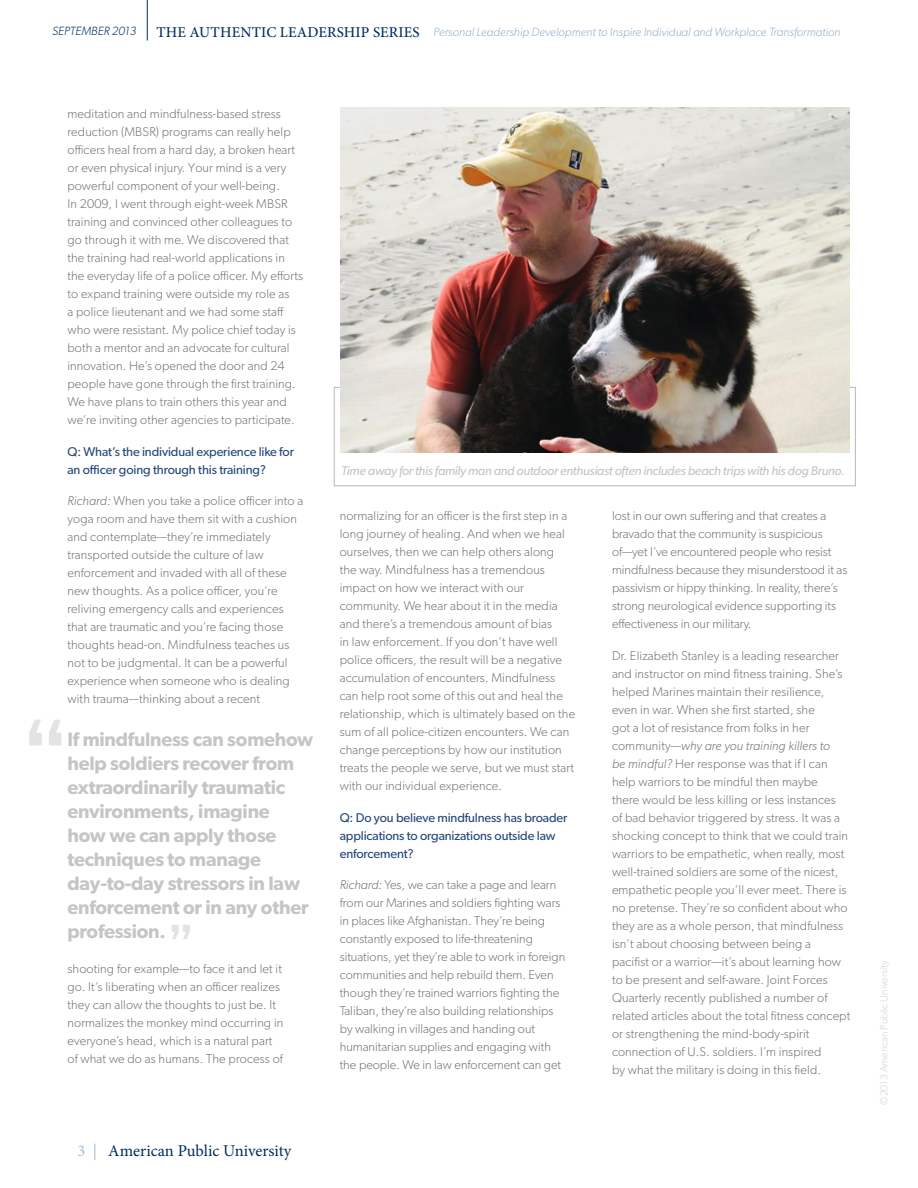
<style>
.page{position:relative;width:918px;height:1188px;background:#fff}
.page>*{position:absolute;margin:0;border:0;box-sizing:border-box;transform-origin:0 0}
.t1{font:600 19.5px/24px "Gibson";letter-spacing:-.01em;color:#c4c5c7}
.t2{font:16.5px "Minion Pro";color:#002d62}
.t3{font:300 12.75px/18px "Gibson";letter-spacing:.01em;color:#717275}
.t4{font:12.75px/18px "Gibson";letter-spacing:-.01em;color:#244779}
.t5{font:italic 12.75px "Gibson";letter-spacing:-.02em;color:#c4c5c7}
.t6{font:italic 300 12px "Gibson";color:#97b0c7}
.t7{font:italic 300 12px "Gibson";color:#002d62}
.t8{font:300 10.5px "Gibson";color:#d1d3d4}
.s1{font-family:"Minion Pro";font-weight:500;font-style:normal;font-size:15px;color:#002d62}
.s2{font-style:italic}
.s3{color:#abbfd2}
</style>
<div class="page">
<svg style="left:29px;top:720px;width:32px;height:25px"></svg>
<svg style="left:172px;top:925px;width:18px;height:14px"></svg>
<div style="left:334px;top:387px;width:522px;height:99px;border:1px solid #b6b8ba"></div>
<img style="left:340px;top:107px;width:510px;height:345px">
<hr style="left:147px;top:0;width:1px;height:40px;background:#002d62">
<p class="t7" style="left:52px;top:24px;width:86px">SEPTEMBER 2013</p>
<p class="t6" style="left:156px;top:25px;width:686px"><span class="s1">THE AUTHENTIC LEADERSHIP SERIES</span> Personal Leadership Development to Inspire Individual and Workplace Transformation</p>
<p class="t3" style="left:68px;top:105px;width:237px">meditation and mindfulness-based stress reduction (MBSR) programs can really help officers heal from a hard day, a broken heart or even physical injury. Your mind is a very powerful component of your well-being.<br>In 2009, I went through eight-week MBSR training and convinced other colleagues to go through it with me. We discovered that the training had real-world applications in the everyday life of a police officer. My efforts to expand training were outside my role as<br>a police lieutenant and we had some staff who were resistant. My police chief today is both a mentor and an advocate for cultural innovation. He’s opened the door and 24 people have gone through the first training.<br>We have plans to train others this year and we’re inviting other agencies to participate.</p>
<p class="t4" style="left:68px;top:442px;width:228px">Q: What’s the individual experience like for an officer going through this training?</p>
<p class="t3" style="left:68px;top:492px;width:237px"><span class="s2">Richard:</span> When you take a police officer into a yoga room and have them sit with a cushion and contemplate—they’re immediately transported outside the culture of law enforcement and invaded with all of these new thoughts. As a police officer, you’re reliving emergency calls and experiences that are traumatic and you’re facing those thoughts head-on. Mindfulness teaches us not to be judgmental. It can be a powerful experience when someone who is dealing with trauma—thinking about a recent</p>
<h1 class="t1" style="left:67px;top:726px;width:247px">If mindfulness can somehow help soldiers recover from extraordinarily traumatic environments, imagine<br>how we can apply those techniques to manage day-to-day stressors in law enforcement or in any other profession.</h1>
<p class="t3" style="left:68px;top:960px;width:217px">shooting for example—to face it and let it go. It’s liberating when an officer realizes they can allow the thoughts to just be. It normalizes the monkey mind occurring in everyone’s head, which is a natural part of what we do as humans. The process of</p>
<p class="t5" style="left:341px;top:463px;width:505px">Time away for this family man and outdoor enthusiast often includes beach trips with his dog Bruno.</p>
<p class="t3" style="left:340px;top:507px;width:237px">normalizing for an officer is the first step in a long journey of healing. And when we heal ourselves, then we can help others along<br>the way. Mindfulness has a tremendous impact on how we interact with our community. We hear about it in the media and there’s a tremendous amount of bias<br>in law enforcement. If you don’t have well police officers, the result will be a negative accumulation of encounters. Mindfulness can help root some of this out and heal the relationship, which is ultimately based on the sum of all police-citizen encounters. We can change perceptions by how our institution treats the people we serve, but we must start with our individual experience.</p>
<p class="t4" style="left:340px;top:808px;width:229px">Q: Do you believe mindfulness has broader applications to organizations outside law enforcement?</p>
<p class="t3" style="left:340px;top:876px;width:227px"><span class="s2">Richard:</span> Yes, we can take a page and learn from our Marines and soldiers fighting wars in places like Afghanistan. They’re being constantly exposed to life-threatening situations, yet they’re able to work in foreign communities and help rebuild them. Even though they’re trained warriors fighting the Taliban, they’re also building relationships by walking in villages and handing out humanitarian supplies and engaging with the people. We in law enforcement can get</p>
<p class="t3" style="left:612px;top:507px;width:237px">lost in our own suffering and that creates a bravado that the community is suspicious of—yet I’ve encountered people who resist mindfulness because they misunderstood it as passivism or hippy thinking. In reality, there’s strong neurological evidence supporting its effectiveness in our military.</p>
<p class="t3" style="left:612px;top:646px;width:240px">Dr. Elizabeth Stanley is a leading researcher and instructor on mind fitness training. She’s helped Marines maintain their resilience, even in war. When she first started, she<br>got a lot of resistance from folks in her community—<span class="s2">why are you training killers to<br>be mindful?</span> Her response was that if I can help warriors to be mindful then maybe<br>there would be less killing or less instances<br>of bad behavior triggered by stress. It was a shocking concept to think that we could train warriors to be empathetic, when really, most well-trained soldiers are some of the nicest, empathetic people you’ll ever meet. There is no pretense. They’re so confident about who they are as a whole person, that mindfulness isn’t about choosing between being a pacifist or a warrior—it’s about learning how to be present and self-aware. Joint Forces Quarterly recently published a number of related articles about the total fitness concept or strengthening the mind-body-spirit connection of U.S. soldiers. I’m inspired<br>by what the military is doing in this field.</p>
<p class="t2" style="left:77px;top:1140px;width:216px"><span class="s3">3 |</span> American Public University</p>
<p class="t8" style="left:878px;top:1105px;width:146px;rotate:-90deg">©2013 American Public University</p>
</div>
